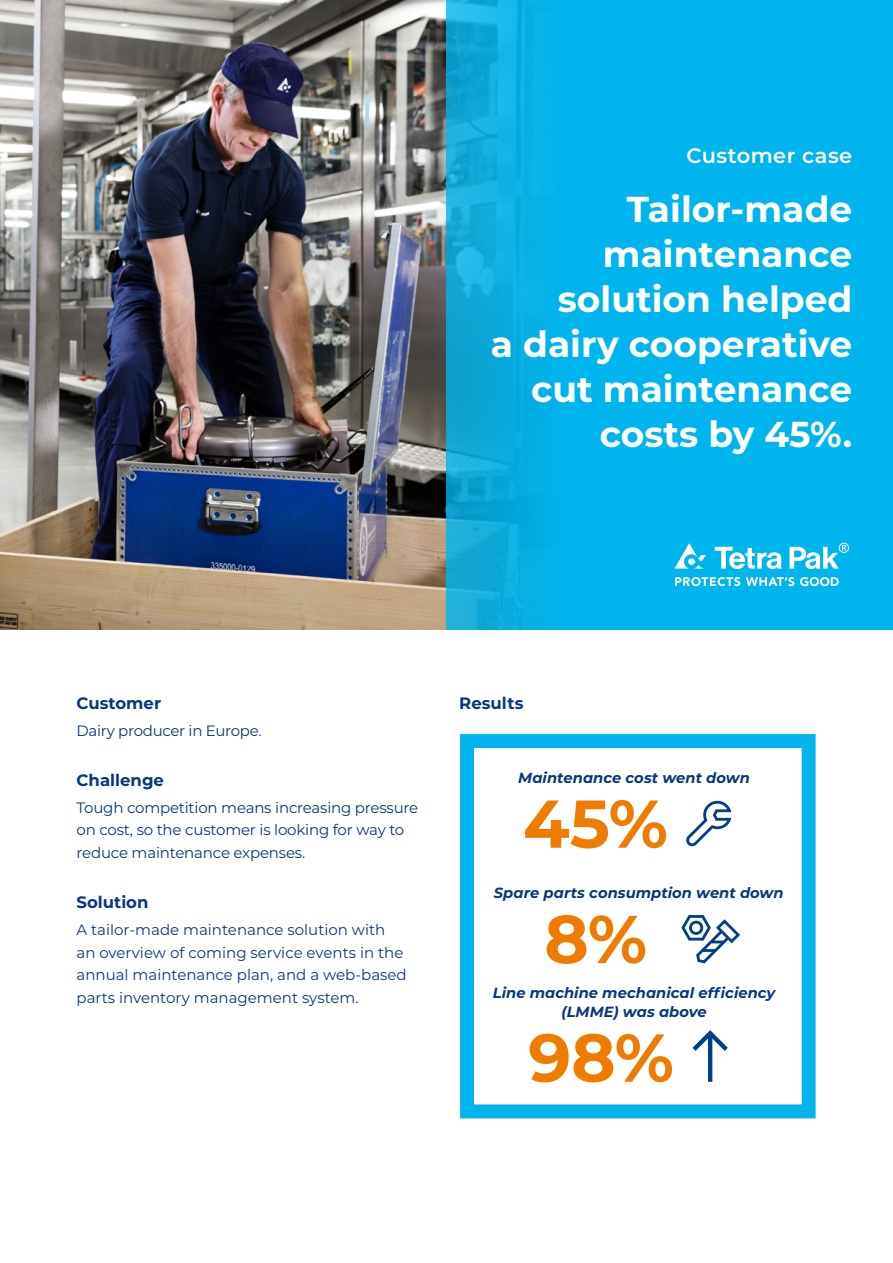
<style>
.page{position:relative;width:893px;height:1263px;background:#fff}
.page>*{position:absolute;margin:0;border:0;box-sizing:border-box;transform-origin:0 0}
.t1{font:700 67.5px "Montserrat";color:#ef7c00}
.t2{font:700 36px/45px "Montserrat";color:#fff;text-align:right}
.t3{font:600 21px "Montserrat";letter-spacing:.02em;color:#fff}
.t4{font:700 16.5px "Montserrat";color:#0b367f}
.t5{font:15px/22.5px "Montserrat";letter-spacing:-.01em;color:#0b367f}
.t6{font:italic 700 14.7px/18.5px "Montserrat";color:#0b367f;text-align:center}
</style>
<div class="page">
<div style="left:460px;top:734px;width:356px;height:384px;border:14px solid #00b5ed"></div>
<img style="left:0;top:0;width:446px;height:629px">
<svg style="left:446px;top:0;width:447px;height:630px;background:#03b2e9"></svg>
<svg style="left:675px;top:577px;width:65px;height:9px"></svg>
<svg style="left:746px;top:577px;width:48px;height:9px"></svg>
<svg style="left:800px;top:577px;width:39px;height:9px"></svg>
<svg style="left:715px;top:547px;width:67px;height:22px"></svg>
<svg style="left:674px;top:543px;width:32px;height:25px"></svg>
<svg style="left:789px;top:543px;width:60px;height:26px"></svg>
<svg style="left:686px;top:800px;width:45px;height:46px"></svg>
<svg style="left:681px;top:915px;width:59px;height:48px"></svg>
<svg style="left:692px;top:1030px;width:36px;height:52px"></svg>
<h3 class="t3" style="left:686px;top:140px;width:167px">Customer case</h3>
<h2 class="t2" style="left:491px;top:185px;width:363px">Tailor-made maintenance solution helped<br>a dairy cooperative cut maintenance costs by 45%.</h2>
<p class="t4" style="left:77px;top:691px;width:86px">Customer</p>
<p class="t5" style="left:77px;top:718px;width:187px">Dairy producer in Europe.</p>
<p class="t4" style="left:77px;top:768px;width:89px">Challenge</p>
<p class="t5" style="left:77px;top:796px;width:343px">Tough competition means increasing pressure on cost, so the customer is looking for way to reduce maintenance expenses.</p>
<p class="t4" style="left:77px;top:890px;width:73px">Solution</p>
<p class="t5" style="left:77px;top:918px;width:332px">A tailor-made maintenance solution with an overview of coming service events in the annual maintenance plan, and a web-based parts inventory management system.</p>
<p class="t4" style="left:459px;top:691px;width:66px">Results</p>
<p class="t6" style="left:518px;top:767px;width:233px">Maintenance cost went down</p>
<h1 class="t1" style="left:523px;top:775px;width:146px">45%</h1>
<p class="t6" style="left:494px;top:883px;width:291px">Spare parts consumption went down</p>
<h1 class="t1" style="left:544px;top:890px;width:104px">8%</h1>
<p class="t6" style="left:493px;top:983px;width:284px">Line machine mechanical efficiency (LMME) was above</p>
<h1 class="t1" style="left:528px;top:1009px;width:147px">98%</h1>
</div>
